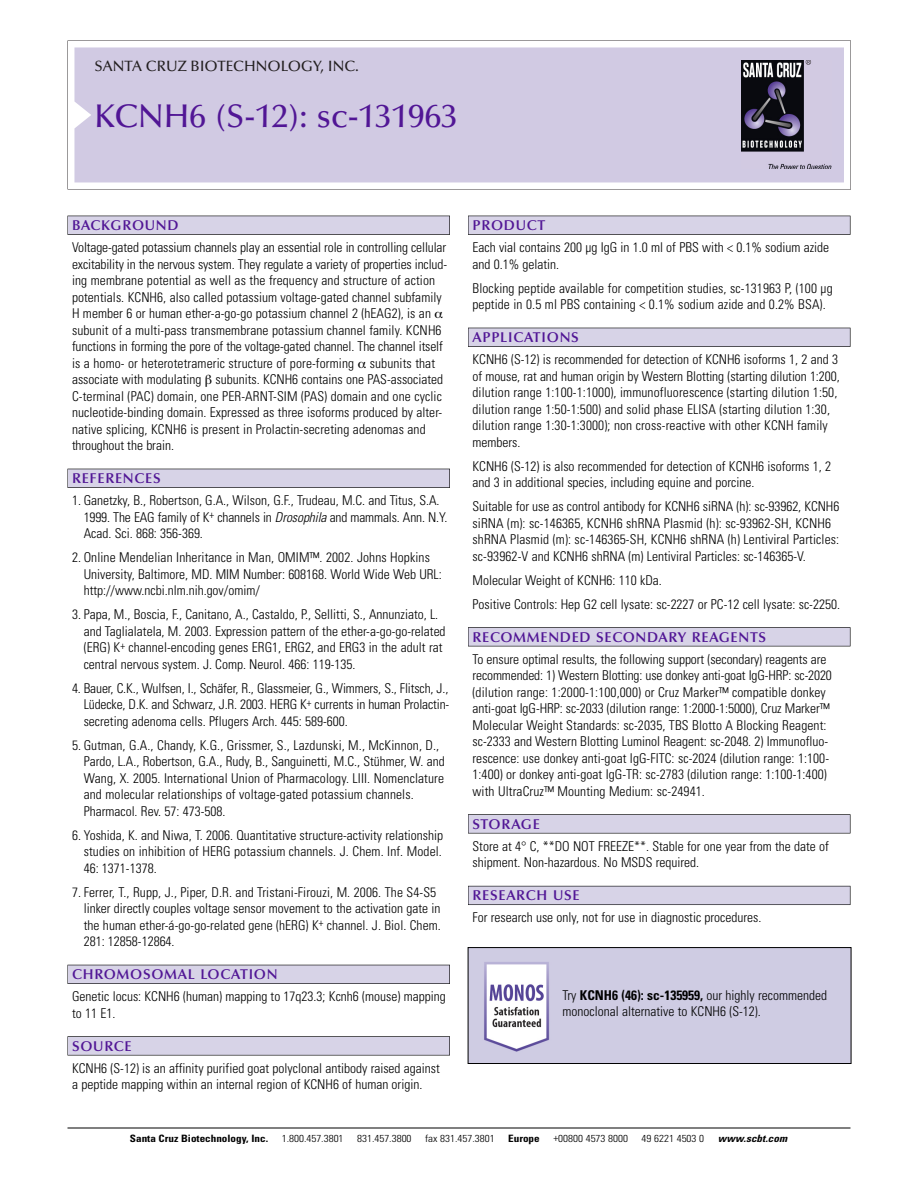
<style>
.page{position:relative;width:918px;height:1188px;background:#fff}
.page>*{position:absolute;margin:0;border:0;box-sizing:border-box;transform-origin:0 0}
.t1{font:500 33px "Optima";color:#511695}
.t2{font:500 15px "Optima";color:#231f20}
.t3{font:600 14.25px "Optima";letter-spacing:.05em;color:#511695}
.t4{font:300 condensed 13.5px/16.5px "Univers";color:#000}
.t5{font:300 condensed 10.2px "Univers";color:#000;scale:1.1 1}
.t6{font:700 condensed 10.2px "Univers";color:#000;scale:1.1 1}
.t7{font:italic 700 condensed 10.2px "Univers";letter-spacing:.005em;color:#000;scale:1.1 1}
.s1{font-style:italic}
.s2{font-weight:700}
</style>
<div class="page">
<svg style="left:68px;top:40px;width:783px;height:149px"></svg>
<div style="left:74px;top:47px;width:770px;height:135px;background:#d1cae3"></div>
<img style="left:741px;top:60px;width:90px;height:108px">
<div style="left:68px;top:216px;width:382px;height:19px;background:#525155"></div>
<div style="left:68px;top:216px;width:381px;height:18px;background:#d7d3e7"></div>
<div style="left:68px;top:469px;width:382px;height:19px;background:#515055"></div>
<div style="left:68px;top:469px;width:381px;height:18px;background:#d7d3e7"></div>
<div style="left:68px;top:965px;width:382px;height:19px;background:#525158"></div>
<div style="left:68px;top:965px;width:381px;height:18px;background:#d7d3e7"></div>
<div style="left:68px;top:1036px;width:382px;height:19px;background:#575759"></div>
<div style="left:68px;top:1037px;width:381px;height:18px;background:#d7d3e7"></div>
<div style="left:468px;top:216px;width:382px;height:19px;background:#525155"></div>
<div style="left:468px;top:216px;width:382px;height:18px;background:#d7d3e7"></div>
<div style="left:468px;top:328px;width:382px;height:19px;background:#515055"></div>
<div style="left:468px;top:328px;width:382px;height:18px;background:#d7d3e7"></div>
<div style="left:468px;top:627px;width:382px;height:19px;background:#545357"></div>
<div style="left:468px;top:628px;width:382px;height:18px;background:#d7d3e7"></div>
<div style="left:468px;top:814px;width:382px;height:19px;background:#575759"></div>
<div style="left:468px;top:815px;width:382px;height:18px;background:#d7d3e7"></div>
<div style="left:468px;top:886px;width:382px;height:19px;background:#5b5a62"></div>
<div style="left:468px;top:886px;width:382px;height:18px;background:#d7d3e7"></div>
<hr style="left:68px;top:1128px;width:782px;height:1px;background:#000">
<img style="left:470px;top:949px;width:379px;height:113px">
<div style="left:468px;top:947px;width:383px;height:117px;border:1px solid #000"></div>
<p class="t2" style="left:94px;top:61px;width:266px">SANTA CRUZ BIOTECHNOLOGY, INC.</p>
<h1 class="t1" style="left:94px;top:103px;width:365px">KCNH6 (S-12): sc-131963</h1>
<p class="t3" style="left:72px;top:219px;width:108px">BACKGROUND</p>
<p class="t4" style="left:72px;top:240px;width:377px">Voltage-gated potassium channels play an essential role in controlling cellular excitability in the nervous system. They regulate a variety of properties includ&shy;ing membrane potential as well as the frequency and structure of action potentials. KCNH6, also called potassium voltage-gated channel subfamily H member 6 or human ether-a-go-go potassium channel 2 (hEAG2), is an subunit of a multi-pass transmembrane potassium channel family. KCNH6 functions in forming the pore of the voltage-gated channel. The channel itself is a homo- or heterotetrameric structure of pore-forming subunits that associate with modulating subunits. KCNH6 contains one PAS-associated C-terminal (PAC) domain, one PER-ARNT-SIM (PAS) domain and one cyclic nucleotide-binding domain. Expressed as three isoforms produced by alter&shy;native splicing, KCNH6 is present in Prolactin-secreting adenomas and throughout the brain.</p>
<p class="t3" style="left:72px;top:473px;width:90px">REFERENCES</p>
<p class="t4" style="left:84px;top:493px;width:365px;text-indent:-12px">1. Ganetzky, B., Robertson, G.A., Wilson, G.F., Trudeau, M.C. and Titus, S.A.<br>1999. The EAG family of K<sup>+</sup> channels in <span class="s1">Drosophila</span> and mammals. Ann. N.Y.<br>Acad. Sci. 868: 356-369.</p>
<p class="t4" style="left:84px;top:550px;width:360px;text-indent:-12px">2. Online Mendelian Inheritance in Man, OMIM™. 2002. Johns Hopkins<br>University, Baltimore, MD. MIM Number: 608168. World Wide Web URL: http://www.ncbi.nlm.nih.gov/omim/</p>
<p class="t4" style="left:84px;top:607px;width:363px;text-indent:-12px">3. Papa, M., Boscia, F., Canitano, A., Castaldo, P., Sellitti, S., Annunziato, L. and Taglialatela, M. 2003. Expression pattern of the ether-a-go-go-related (ERG) K<sup>+</sup> channel-encoding genes ERG1, ERG2, and ERG3 in the adult rat central nervous system. J. Comp. Neurol. 466: 119-135.</p>
<p class="t4" style="left:84px;top:681px;width:367px;text-align:justify;text-indent:-12px">4. Bauer, C.K., Wulfsen, I., Schäfer, R., Glassmeier, G., Wimmers, S., Flitsch, J., Lüdecke, D.K. and Schwarz, J.R. 2003. HERG K<sup>+</sup> currents in human Prolactin&shy;secreting adenoma cells. Pflugers Arch. 445: 589-600.</p>
<p class="t4" style="left:84px;top:738px;width:363px;text-indent:-12px">5. Gutman, G.A., Chandy, K.G., Grissmer, S., Lazdunski, M., McKinnon, D., Pardo, L.A., Robertson, G.A., Rudy, B., Sanguinetti, M.C., Stühmer, W. and Wang, X. 2005. International Union of Pharmacology. LIII. Nomenclature and molecular relationships of voltage-gated potassium channels.<br>Pharmacol. Rev. 57: 473-508.</p>
<p class="t4" style="left:84px;top:828px;width:361px;text-align:justify;text-indent:-12px">6. Yoshida, K. and Niwa, T. 2006. Quantitative structure-activity relationship studies on inhibition of HERG potassium channels. J. Chem. Inf. Model.<br>46: 1371-1378.</p>
<p class="t4" style="left:84px;top:885px;width:359px;text-indent:-12px">7. Ferrer, T., Rupp, J., Piper, D.R. and Tristani-Firouzi, M. 2006. The S4-S5 linker directly couples voltage sensor movement to the activation gate in the human ether-á-go-go-related gene (hERG) K<sup>+</sup> channel. J. Biol. Chem.<br>281: 12858-12864.</p>
<p class="t3" style="left:72px;top:969px;width:207px">CHROMOSOMAL LOCATION</p>
<p class="t4" style="left:72px;top:989px;width:375px">Genetic locus: KCNH6 (human) mapping to 17q23.3; Kcnh6 (mouse) mapping to 11 E1.</p>
<p class="t3" style="left:72px;top:1040px;width:61px">SOURCE</p>
<p class="t4" style="left:72px;top:1061px;width:369px">KCNH6 (S-12) is an affinity purified goat polyclonal antibody raised against a peptide mapping within an internal region of KCNH6 of human origin.</p>
<p class="t3" style="left:473px;top:219px;width:74px">PRODUCT</p>
<p class="t4" style="left:473px;top:240px;width:358px">Each vial contains 200 µg IgG in 1.0 ml of PBS with &lt; 0.1% sodium azide and 0.1% gelatin.</p>
<p class="t4" style="left:473px;top:281px;width:362px">Blocking peptide available for competition studies, sc-131963 P, (100 µg peptide in 0.5 ml PBS containing &lt; 0.1% sodium azide and 0.2% BSA).</p>
<p class="t3" style="left:473px;top:332px;width:108px">APPLICATIONS</p>
<p class="t4" style="left:473px;top:352px;width:369px">KCNH6 (S-12) is recommended for detection of KCNH6 isoforms 1, 2 and 3 of mouse, rat and human origin by Western Blotting (starting dilution 1:200, dilution range 1:100-1:1000), immunofluorescence (starting dilution 1:50, dilution range 1:50-1:500) and solid phase ELISA (starting dilution 1:30, dilution range 1:30-1:3000); non cross-reactive with other KCNH family members.</p>
<p class="t4" style="left:473px;top:459px;width:360px">KCNH6 (S-12) is also recommended for detection of KCNH6 isoforms 1, 2 and 3 in additional species, including equine and porcine.</p>
<p class="t4" style="left:473px;top:499px;width:368px">Suitable for use as control antibody for KCNH6 siRNA (h): sc-93962, KCNH6 siRNA (m): sc-146365, KCNH6 shRNA Plasmid (h): sc-93962-SH, KCNH6 shRNA Plasmid (m): sc-146365-SH, KCNH6 shRNA (h) Lentiviral Particles: sc-93962-V and KCNH6 shRNA (m) Lentiviral Particles: sc-146365-V.</p>
<p class="t4" style="left:473px;top:569px;width:369px;line-height:24px">Molecular Weight of KCNH6: 110 kDa.<br>Positive Controls: Hep G2 cell lysate: sc-2227 or PC-12 cell lysate: sc-2250.</p>
<p class="t3" style="left:473px;top:631px;width:295px">RECOMMENDED SECONDARY REAGENTS</p>
<p class="t4" style="left:473px;top:652px;width:361px">To ensure optimal results, the following support (secondary) reagents are recommended: 1) Western Blotting: use donkey anti-goat IgG-HRP: sc-2020 (dilution range: 1:2000-1:100,000) or Cruz Marker™ compatible donkey anti-goat IgG-HRP: sc-2033 (dilution range: 1:2000-1:5000), Cruz Marker™ Molecular Weight Standards: sc-2035, TBS Blotto A Blocking Reagent: sc-2333 and Western Blotting Luminol Reagent: sc-2048. 2) Immunofluo&shy;rescence: use donkey anti-goat IgG-FITC: sc-2024 (dilution range: 1:100- 1:400) or donkey anti-goat IgG-TR: sc-2783 (dilution range: 1:100-1:400) with UltraCruz™ Mounting Medium: sc-24941.</p>
<p class="t3" style="left:473px;top:818px;width:69px">STORAGE</p>
<p class="t4" style="left:473px;top:839px;width:358px">Store at 4° C, **DO NOT FREEZE**. Stable for one year from the date of shipment. Non-hazardous. No MSDS required.</p>
<p class="t3" style="left:473px;top:890px;width:109px">RESEARCH USE</p>
<p class="t4" style="left:473px;top:910px;width:290px">For research use only, not for use in diagnostic procedures.</p>
<p class="t4" style="left:563px;top:988px;width:266px">Try <span class="s2">KCNH6 (46): sc-135959,</span> our highly recommended monoclonal alternative to KCNH6 (S-12).</p>
<p class="t6" style="left:130px;top:1135px;width:127px">Santa Cruz Biotechnology, Inc.</p>
<p class="t5" style="left:282px;top:1135px;width:58px">1.800.457.3801</p>
<p class="t5" style="left:357px;top:1135px;width:51px">831.457.3800</p>
<p class="t5" style="left:425px;top:1135px;width:65px">fax 831.457.3801</p>
<p class="t6" style="left:508px;top:1135px;width:30px">Europe</p>
<p class="t5" style="left:553px;top:1135px;width:69px">+00800 4573 8000</p>
<p class="t5" style="left:642px;top:1135px;width:58px">49 6221 4503 0</p>
<p class="t7" style="left:718px;top:1135px;width:64px">www.scbt.com</p>
</div>
